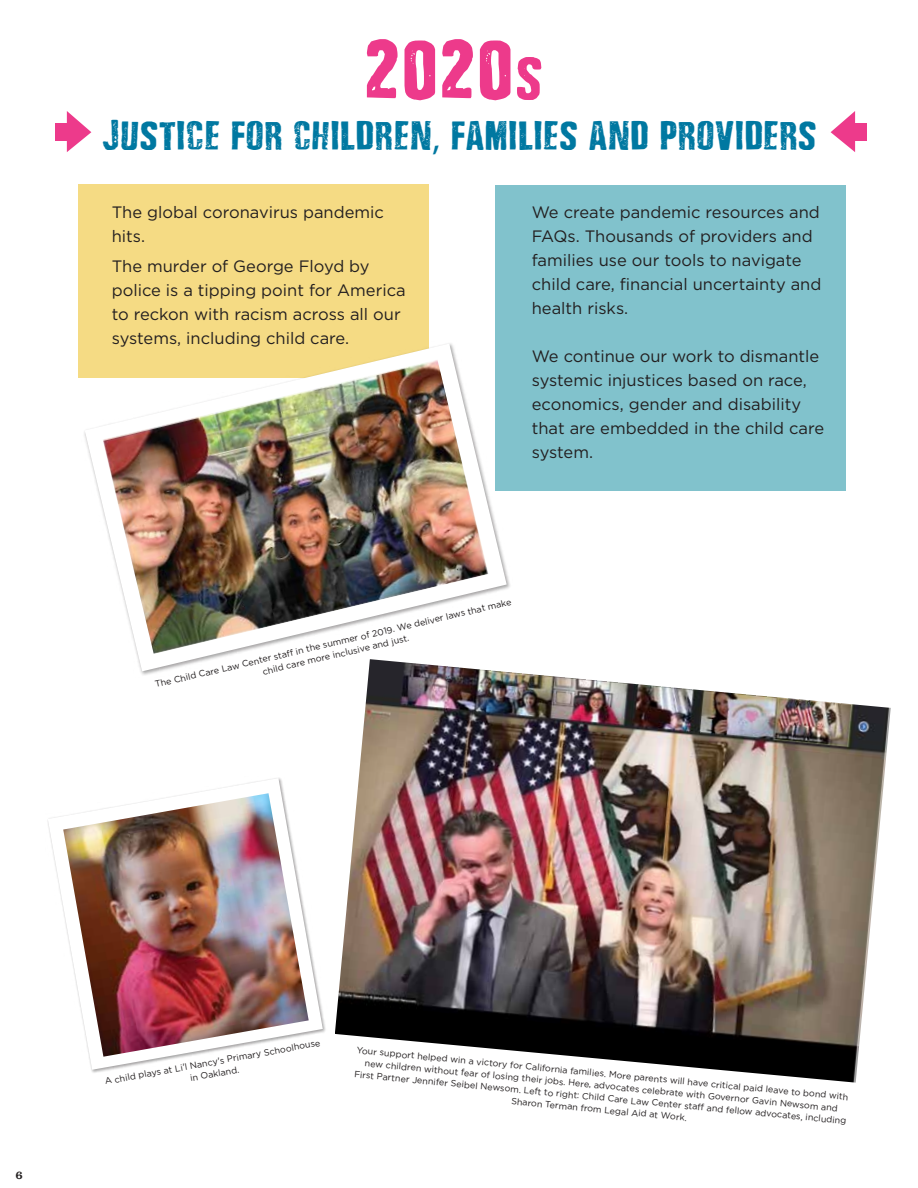
<style>
.page{position:relative;width:918px;height:1188px;background:#fff}
.page>*{position:absolute;margin:0;border:0;box-sizing:border-box;transform-origin:0 0}
.t1{font:69.6px "Depressionist 3 Revisited";color:#ed3a8b}
.t2{font:35.85px "Depressionist 3 Revisited";letter-spacing:.02em;color:#0078a1}
.t3{font:16.5px/24px "Gotham";color:#231f20}
.t4{font:12px "Clarendon";color:#231f20}
.t5{font:9px/12px "Gotham";color:#231f20;text-align:center}
.s1{font-size:52.5px}
.s2{font-family:"Myriad Pro"}
</style>
<div class="page">
<div style="left:55px;top:123px;width:20px;height:18px;background:#ed3a8b"></div>
<svg style="left:67px;top:111px;width:24px;height:41px"></svg>
<div style="left:847px;top:123px;width:20px;height:18px;background:#ed3a8b"></div>
<svg style="left:831px;top:111px;width:24px;height:41px"></svg>
<div style="left:78px;top:185px;width:351px;height:193px;background:#f5db84"></div>
<div style="left:495px;top:185px;width:351px;height:306px;background:#81c2cc"></div>
<img style="left:335px;top:672px;width:556px;height:411px">
<img style="left:84px;top:343px;width:429px;height:335px">
<svg style="left:85px;top:344px;width:422px;height:327px"></svg>
<img style="left:103px;top:360px;width:386px;height:294px">
<svg style="left:48px;top:778px;width:275px;height:292px"></svg>
<img style="left:63px;top:793px;width:246px;height:264px">
<h1 class="t1" style="left:365px;top:34px;width:179px">2020<span class="s1">S</span></h1>
<h2 class="t2" style="left:103px;top:116px;width:715px">JUSTICE FOR CHILDREN<span class="s2">,</span> FAMILIES AND PROVIDERS</h2>
<h3 class="t3" style="left:112px;top:200px;width:274px">The global coronavirus pandemic hits.</h3>
<h3 class="t3" style="left:112px;top:254px;width:295px">The murder of George Floyd by police is a tipping point for America to reckon with racism across all our systems, including child care.</h3>
<h3 class="t3" style="left:532px;top:200px;width:291px">We create pandemic resources and<br>FAQs. Thousands of providers and families use our tools to navigate child care, financial uncertainty and health risks.</h3>
<h3 class="t3" style="left:532px;top:344px;width:294px">We continue our work to dismantle systemic injustices based on race, economics, gender and disability that are embedded in the child care system.</h3>
<p class="t5" style="left:154px;top:678px;width:367px;rotate:-13deg">The Child Care Law Center staff in the summer of 20 19.W e deliver laws that make child care more inclusive and just.</p>
<h3 class="t4" style="left:16px;top:1168px;width:9px">6</h3>
<p class="t5" style="left:104px;top:1075px;width:220px;rotate:-10deg">A child plays at Li'l N ancy's P rimary Schoolhouse in O akland.</p>
<p class="t5" style="left:357px;top:1046px;width:496px;rotate:5deg">Your support helped win a victory for California families.M ore parents will have critical paid leave to bond with new children without fear of losing their jobs.H ere, advocates celebrate with G overnor G avin N ewsom and First P artner Jennifer Seibel N ewsom.Left to right:Child Care Law Center staff and fellow advocates, including Sharon Terman from Legal A id at W ork.</p>
</div>
